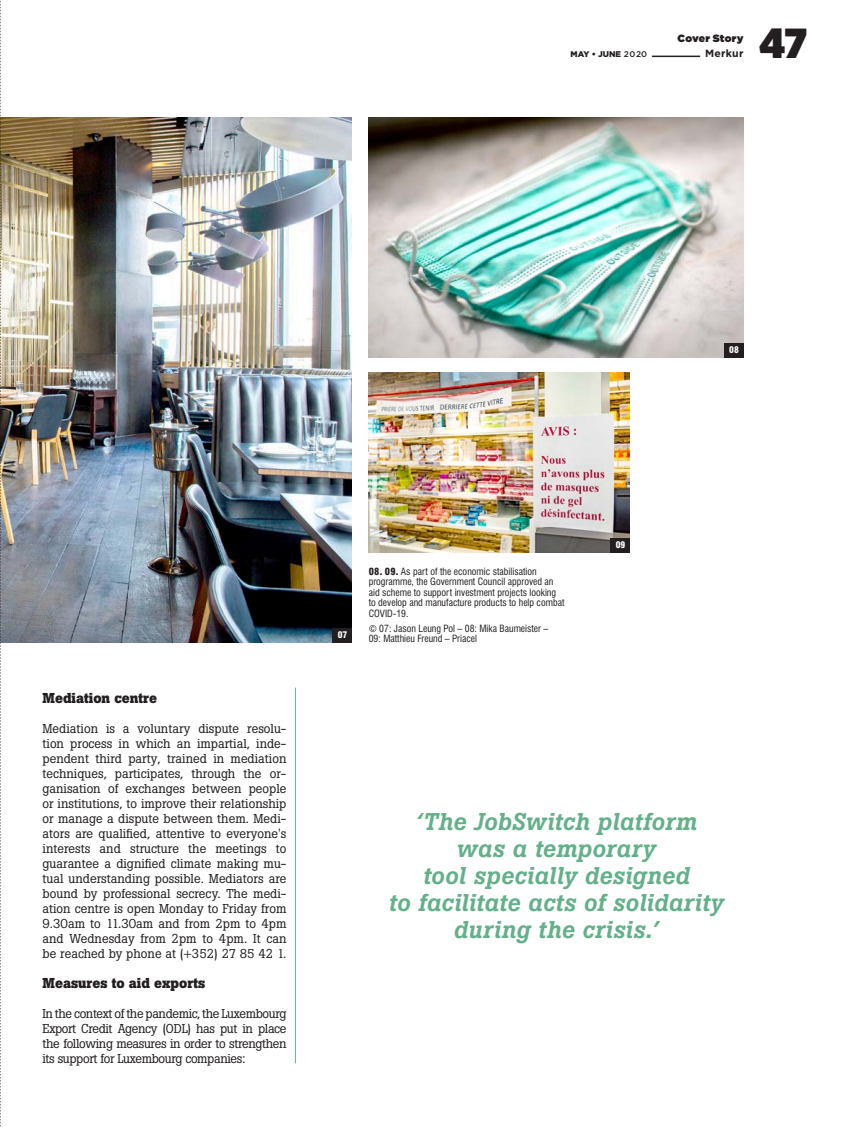
<style>
.page{position:relative;width:851px;height:1127px;background:#fff}
.page>*{position:absolute;margin:0;border:0;box-sizing:border-box;transform-origin:0 0}
.t1{font:900 42px "Gotham Narrow";color:#231f20}
.t2{font:italic 500 24px/27px "Boton";letter-spacing:.015em;color:#63b08b;text-align:center}
.t3{font:700 14.25px "Boton";color:#231f20}
.t4{font:12.75px/15px "Boton";letter-spacing:-.02em;color:#231f20;text-align:justify}
.t5{font:10.5px "Gotham Ultra";letter-spacing:.02em;color:#231f20}
.t6{font:700 10.5px "Gotham";letter-spacing:.025em;color:#231f20}
.t7{font:condensed 9.75px/10.5px "Swiss 721 BT";color:#231f20}
.t8{font:900 condensed 9px "Swiss 721 BT";color:#fff}
.t9{font:900 8.25px "Gotham";color:#231f20}
.s1{font-weight:500}
.s2{font-weight:900}
</style>
<div class="page">
<hr style="left:652px;top:56px;width:48px;height:1px;background:#231f20">
<img style="left:369px;top:118px;width:374px;height:240px">
<img style="left:369px;top:373px;width:260px;height:180px">
<img style="left:1px;top:118px;width:350px;height:525px">
<div style="left:332px;top:628px;width:19px;height:15px;background:#231f20"></div>
<div style="left:724px;top:343px;width:19px;height:14px;background:#231f20"></div>
<div style="left:610px;top:538px;width:19px;height:15px;background:#231f20"></div>
<hr style="left:295px;top:688px;width:1px;height:375px;background:#63b08b">
<svg style="left:0;top:0;width:1px;height:1127px"></svg>
<p class="t5" style="left:677px;top:33px;width:67px">Cover Story</p>
<p class="t9" style="left:570px;top:50px;width:78px">MAY • JUNE <span class="s1">2020</span></p>
<p class="t6" style="left:705px;top:48px;width:40px">Merkur</p>
<h1 class="t1" style="left:759px;top:14px;width:49px">47</h1>
<p class="t8" style="left:729px;top:344px;width:11px">08</p>
<p class="t3" style="left:43px;top:689px;width:116px">Mediation centre</p>
<p class="t4" style="left:43px;top:721px;width:245px">Mediation is a voluntary dispute resolu&shy;tion process in which an impartial, inde&shy;pendent third party, trained in mediation techniques, participates, through the or&shy;ganisation of exchanges between people or institutions, to improve their relationship or manage a dispute between them. Medi&shy;ators are qualified, attentive to everyone's interests and structure the meetings to guarantee a dignified climate making mu&shy;tual understanding possible. Mediators are bound by professional secrecy. The medi&shy;ation centre is open Monday to Friday from 9.30am to 11.30am and from 2pm to 4pm and Wednesday from 2pm to 4pm. It can be reached by phone at (+352) 27 85 42 1.</p>
<p class="t3" style="left:43px;top:974px;width:164px">Measures to aid exports</p>
<p class="t4" style="left:43px;top:1006px;width:245px">In the context of the pandemic, the Luxembourg Export Credit Agency (ODL) has put in place the following measures in order to strengthen its support for Luxembourg companies:</p>
<p class="t8" style="left:338px;top:630px;width:11px">07</p>
<p class="t7" style="left:369px;top:566px;width:197px"><span class="s2">08. 09.</span> As part of the economic stabilisation programme, the Government Council approved an aid scheme to support investment projects looking to develop and manufacture products to help combat COVID-19.</p>
<p class="t7" style="left:369px;top:623px;width:181px">© 07: Jason Leung Pol – 08: Mika Baumeister –<br>09: Matthieu Freund – Priacel</p>
<p class="t8" style="left:615px;top:540px;width:11px">09</p>
<h2 class="t2" style="left:388px;top:808px;width:336px">‘The JobSwitch platform<br>was a temporary<br>tool specially designed<br>to facilitate acts of solidarity during the crisis.’</h2>
</div>
